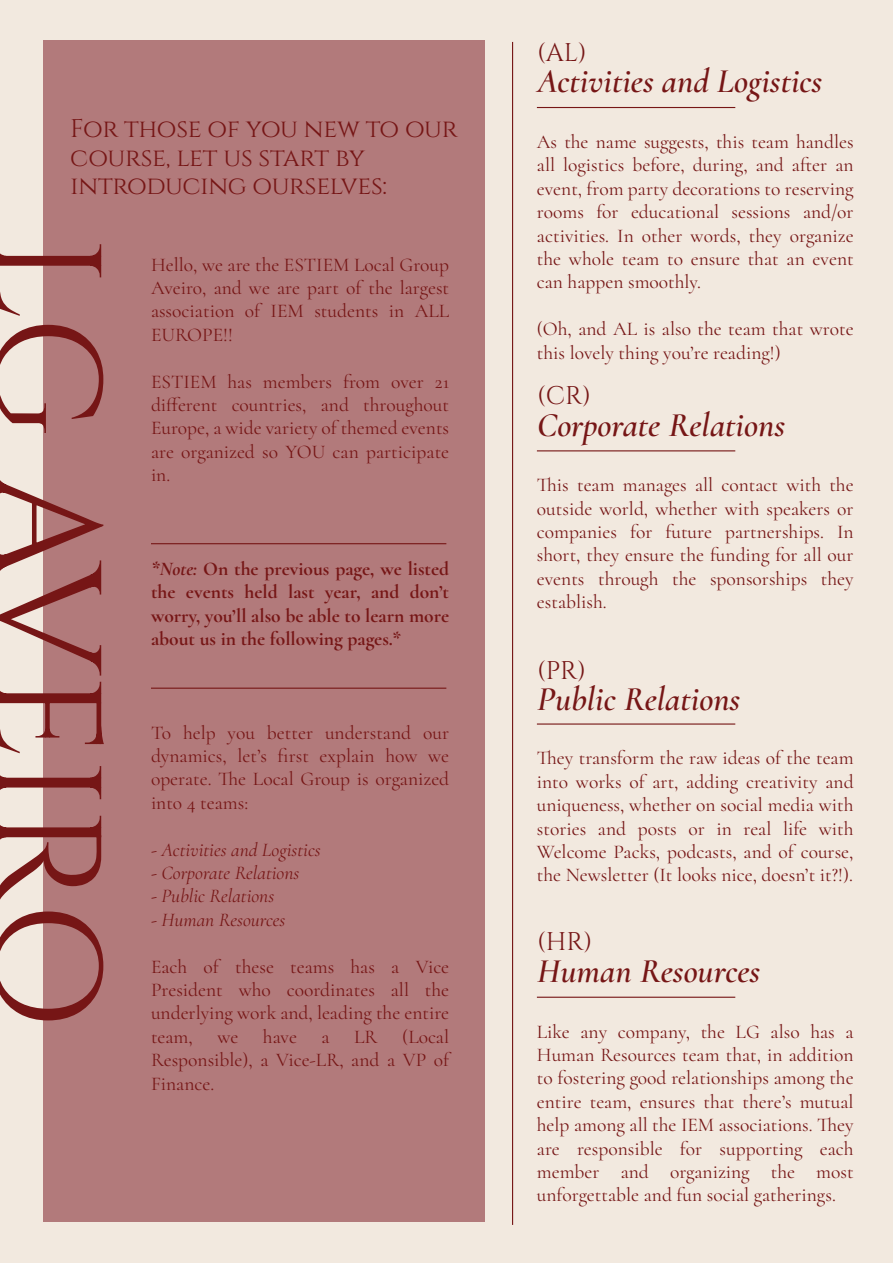
<style>
.page{position:relative;width:893px;height:1263px;background:#f2e9df}
.page>*{position:absolute;margin:0;border:0;box-sizing:border-box;transform-origin:0 0}
.t1{font:151.5px "Cinzel";letter-spacing:-.025em;color:#761616}
.t2{font:italic 600 34.5px "Cormorant";color:#761616}
.t3{font:25.5px/28.5px "Cinzel";letter-spacing:-.01em;color:#761616}
.t4{font:19.5px/23.4px "Cormorant";color:#761616;text-align:justify}
.t5{font:700 19.5px/23.4px "Cormorant";color:#761616;text-align:justify}
.t6{font:italic 19.5px "Cormorant";color:#761616}
.s1{font-style:italic}
</style>
<div class="page">
<hr style="left:512px;top:42px;width:1px;height:1183px;background:#761616">
<hr style="left:537px;top:107px;width:198px;height:1px;background:#761616">
<hr style="left:537px;top:450px;width:198px;height:1px;background:#761616">
<hr style="left:537px;top:723px;width:198px;height:2px;background:#761616">
<hr style="left:537px;top:997px;width:198px;height:1px;background:#761616">
<div style="left:44px;top:41px;width:441px;height:1181px;background:#b27a7b"></div>
<hr style="left:151px;top:543px;width:295px;height:1px;background:#761616">
<hr style="left:151px;top:688px;width:295px;height:1px;background:#761616">
<h3 class="t3" style="left:70px;top:115px;width:389px">For those of you new to our course, let us start by introducing ourselves:</h3>
<h1 class="t1" style="left:143px;top:235px;width:794px;rotate:90deg">LG AVEIRO</h1>
<p class="t4" style="left:151px;top:253px;width:300px">Hello, we are the ESTIEM Local Group Aveiro, and we are part of the largest association of IEM students in ALL EUROPE!!</p>
<p class="t4" style="left:151px;top:370px;width:300px">ESTIEM has members from over 21 different countries, and throughout Europe, a wide variety of themed events are organized so YOU can participate in.</p>
<p class="t5" style="left:151px;top:557px;width:300px"><span class="s1">*Note:</span> On the previous page, we listed the events held last year, and don’t worry, you’ll also be able to learn more about us in the following pages.*</p>
<p class="t4" style="left:151px;top:721px;width:300px">To help you better understand our dynamics, let’s first explain how we operate. The Local Group is organized into 4 teams:</p>
<p class="t6" style="left:151px;top:834px;width:171px">- Activities and Logistics</p>
<p class="t6" style="left:151px;top:857px;width:150px">- Corporate Relations</p>
<p class="t6" style="left:151px;top:881px;width:125px">- Public Relations</p>
<p class="t6" style="left:151px;top:904px;width:136px">- Human Resources</p>
<p class="t4" style="left:151px;top:955px;width:300px">Each of these teams has a Vice President who coordinates all the underlying work and, leading the entire team,</p>
<p class="t4" style="left:151px;top:1025px;width:300px;text-indent:251px">(Local Responsible), a Vice-LR, and a VP of Finance.</p>
<p class="t4" style="left:217px;top:1025px;width:23px">we</p>
<p class="t4" style="left:263px;top:1025px;width:36px">have</p>
<p class="t4" style="left:322px;top:1025px;width:10px">a</p>
<p class="t4" style="left:354px;top:1025px;width:25px">LR</p>
<h3 class="t3" style="left:537px;top:39px;width:51px">(AL)</h3>
<h2 class="t2" style="left:537px;top:54px;width:287px">Activities and Logistics</h2>
<p class="t4" style="left:537px;top:130px;width:318px">As the name suggests, this team handles all logistics before, during, and after an event, from party decorations to reserving rooms for educational sessions and/or activities. In other words, they organize the whole team to ensure that an event can happen smoothly.</p>
<p class="t4" style="left:537px;top:317px;width:318px">(Oh, and AL is also the team that wrote this lovely thing you’re reading!)</p>
<h3 class="t3" style="left:537px;top:382px;width:55px">(CR)</h3>
<h2 class="t2" style="left:537px;top:397px;width:249px">Corporate Relations</h2>
<p class="t4" style="left:537px;top:473px;width:318px">This team manages all contact with the outside world, whether with speakers or companies for future partnerships. In short, they ensure the funding for all our events through the sponsorships they establish.</p>
<h3 class="t3" style="left:537px;top:657px;width:51px">(PR)</h3>
<h2 class="t2" style="left:537px;top:672px;width:205px">Public Relations</h2>
<p class="t4" style="left:537px;top:746px;width:318px">They transform the raw ideas of the team into works of art, adding creativity and uniqueness, whether on social media with stories and posts or in real life with Welcome Packs, podcasts, and of course, the Newsletter (It looks nice, doesn’t it?!).</p>
<h3 class="t3" style="left:537px;top:928px;width:57px">(HR)</h3>
<h2 class="t2" style="left:537px;top:943px;width:225px">Human Resources</h2>
<p class="t4" style="left:537px;top:1019px;width:318px">Like any company, the LG also has a Human Resources team that, in addition to fostering good relationships among the entire team, ensures that there’s mutual help among all the IEM associations. They are responsible for supporting each member and organizing the most unforgettable and fun social gatherings.</p>
</div>
